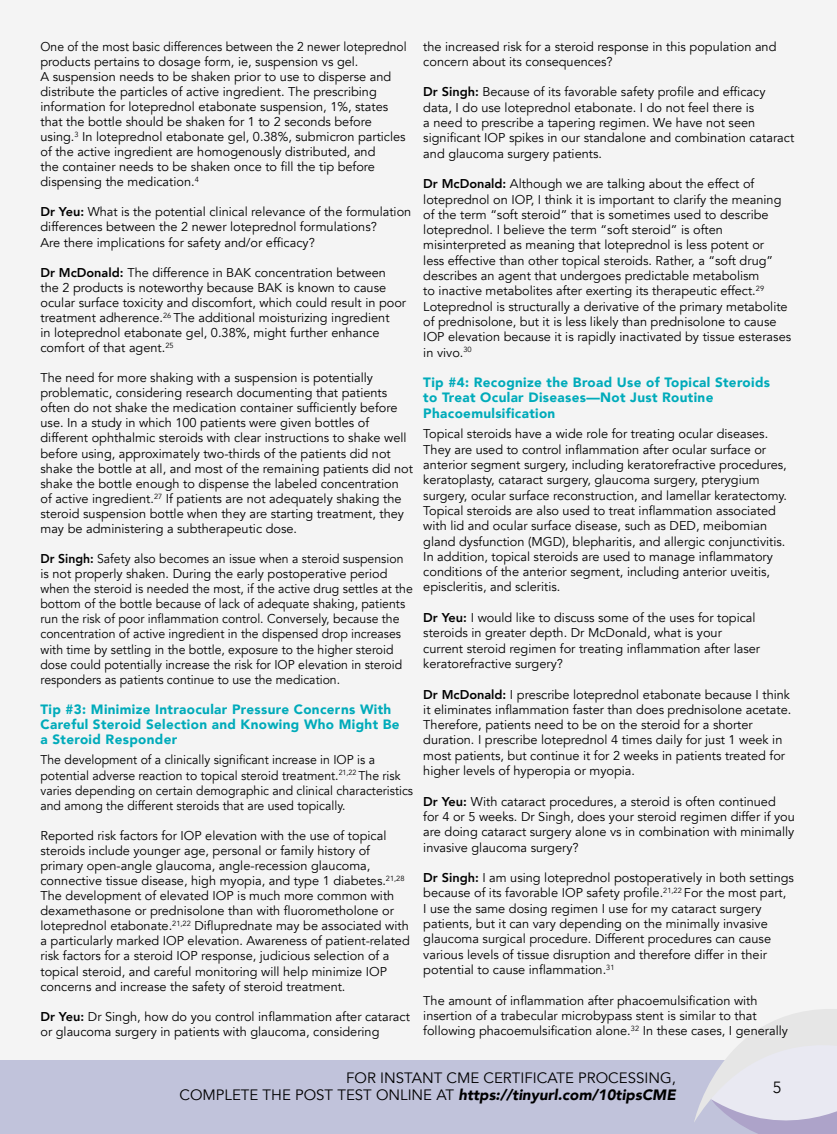
<style>
.page{position:relative;width:837px;height:1134px;background:#fff}
.page>*{position:absolute;margin:0;border:0;box-sizing:border-box;transform-origin:0 0}
.t1{font:300 16.2px "Avenir";color:#000}
.t2{font:15px/16.5px "Avenir";color:#000;text-align:right}
.t3{font:900 13.5px/15.1px "Avenir";letter-spacing:.025em;color:#00abba}
.t4{font:12.75px/15.3px "Avenir";color:#000}
.t5{font:12.75px/15px "Avenir";color:#000;scale:.96 1}
.t6{font:12.75px/15px "Avenir";color:#000;scale:.95 1}
.s1{font-weight:800}
.s2{font-weight:900;font-style:italic}
</style>
<div class="page">
<div style="left:0;top:1059px;width:837px;height:75px;background:#c1c3db"></div>
<div style="left:0;top:0;width:837px;height:1059px;background:#f4f4f4"></div>
<svg style="left:694px;top:1009px;width:143px;height:125px"></svg>
<p class="t6" style="left:40px;top:39px;width:387px">One of the most basic differences between the 2 newer loteprednol products pertains to dosage form, ie, suspension vs gel.<br>A suspension needs to be shaken prior to use to disperse and distribute the particles of active ingredient. The prescribing information for loteprednol etabonate suspension, 1%, states that the bottle should be shaken for 1 to 2 seconds before using.<sup>3</sup> In loteprednol etabonate gel, 0.38%, submicron particles of the active ingredient are homogenously distributed, and<br>the container needs to be shaken once to fill the tip before dispensing the medication.<sup>4</sup></p>
<p class="t4" style="left:40px;top:205px;width:372px"><span class="s1">Dr Yeu:</span> What is the potential clinical relevance of the formulation differences between the 2 newer loteprednol formulations?<br>Are there implications for safety and/or efficacy?</p>
<p class="t4" style="left:40px;top:265px;width:367px"><span class="s1">Dr McDonald:</span> The difference in BAK concentration between the 2 products is noteworthy because BAK is known to cause ocular surface toxicity and discomfort, which could result in poor treatment adherence.<sup>26</sup> The additional moisturizing ingredient<br>in loteprednol etabonate gel, 0.38%, might further enhance comfort of that agent.<sup>25</sup></p>
<p class="t4" style="left:40px;top:371px;width:374px">The need for more shaking with a suspension is potentially problematic, considering research documenting that patients often do not shake the medication container sufficiently before use. In a study in which 100 patients were given bottles of different ophthalmic steroids with clear instructions to shake well before using, approximately two-thirds of the patients did not shake the bottle at all, and most of the remaining patients did not shake the bottle enough to dispense the labeled concentration of active ingredient.<sup>27</sup> If patients are not adequately shaking the steroid suspension bottle when they are starting treatment, they may be administering a subtherapeutic dose.</p>
<p class="t5" style="left:40px;top:551px;width:389px"><span class="s1">Dr Singh:</span> Safety also becomes an issue when a steroid suspension is not properly shaken. During the early postoperative period when the steroid is needed the most, if the active drug settles at the bottom of the bottle because of lack of adequate shaking, patients run the risk of poor inflammation control. Conversely, because the concentration of active ingredient in the dispensed drop increases with time by settling in the bottle, exposure to the higher steroid dose could potentially increase the risk for IOP elevation in steroid responders as patients continue to use the medication.</p>
<p class="t3" style="left:40px;top:701px;width:361px">Tip #3: Minimize Intraocular Pressure Concerns With<br>Careful Steroid Selection and Knowing Who Might Be a Steroid Responder</p>
<p class="t5" style="left:40px;top:753px;width:390px">The development of a clinically significant increase in IOP is a potential adverse reaction to topical steroid treatment.<sup>21,22</sup> The risk varies depending on certain demographic and clinical characteristics and among the different steroids that are used topically.</p>
<p class="t4" style="left:40px;top:828px;width:371px">Reported risk factors for IOP elevation with the use of topical steroids include younger age, personal or family history of primary open-angle glaucoma, angle-recession glaucoma, connective tissue disease, high myopia, and type 1 diabetes.<sup>21,28<br></sup>The development of elevated IOP is much more common with dexamethasone or prednisolone than with fluorometholone or loteprednol etabonate.<sup>21,22</sup> Difluprednate may be associated with a particularly marked IOP elevation. Awareness of patient-related risk factors for a steroid IOP response, judicious selection of a topical steroid, and careful monitoring will help minimize IOP concerns and increase the safety of steroid treatment.</p>
<p class="t4" style="left:40px;top:1009px;width:371px"><span class="s1">Dr Yeu:</span> Dr Singh, how do you control inflammation after cataract or glaucoma surgery in patients with glaucoma, considering</p>
<p class="t4" style="left:423px;top:39px;width:355px">the increased risk for a steroid response in this population and concern about its consequences?</p>
<p class="t4" style="left:423px;top:85px;width:372px"><span class="s1">Dr Singh:</span> Because of its favorable safety profile and efficacy data, I do use loteprednol etabonate. I do not feel there is<br>a need to prescribe a tapering regimen. We have not seen significant IOP spikes in our standalone and combination cataract and glaucoma surgery patients.</p>
<p class="t4" style="left:423px;top:176px;width:369px"><span class="s1">Dr McDonald:</span> Although we are talking about the effect of loteprednol on IOP, I think it is important to clarify the meaning of the term “soft steroid” that is sometimes used to describe loteprednol. I believe the term “soft steroid” is often misinterpreted as meaning that loteprednol is less potent or<br>less effective than other topical steroids. Rather, a “soft drug” describes an agent that undergoes predictable metabolism<br>to inactive metabolites after exerting its therapeutic effect.<sup>29<br></sup>Loteprednol is structurally a derivative of the primary metabolite of prednisolone, but it is less likely than prednisolone to cause IOP elevation because it is rapidly inactivated by tissue esterases in vivo.<sup>30</sup></p>
<p class="t3" style="left:423px;top:374px;width:348px">Tip #4: Recognize the Broad Use of Topical Steroids to Treat Ocular Diseases—Not Just Routine<br>Phacoemulsification</p>
<p class="t4" style="left:423px;top:427px;width:365px">Topical steroids have a wide role for treating ocular diseases.<br>They are used to control inflammation after ocular surface or anterior segment surgery, including keratorefractive procedures, keratoplasty, cataract surgery, glaucoma surgery, pterygium surgery, ocular surface reconstruction, and lamellar keratectomy.<br>Topical steroids are also used to treat inflammation associated with lid and ocular surface disease, such as DED, meibomian gland dysfunction (MGD), blepharitis, and allergic conjunctivitis.<br>In addition, topical steroids are used to manage inflammatory conditions of the anterior segment, including anterior uveitis, episcleritis, and scleritis.</p>
<p class="t4" style="left:423px;top:610px;width:338px"><span class="s1">Dr Yeu:</span> I would like to discuss some of the uses for topical steroids in greater depth. Dr McDonald, what is your current steroid regimen for treating inflammation after laser keratorefractive surgery?</p>
<p class="t4" style="left:423px;top:687px;width:370px"><span class="s1">Dr McDonald:</span> I prescribe loteprednol etabonate because I think it eliminates inflammation faster than does prednisolone acetate.<br>Therefore, patients need to be on the steroid for a shorter duration. I prescribe loteprednol 4 times daily for just 1 week in most patients, but continue it for 2 weeks in patients treated for higher levels of hyperopia or myopia.</p>
<p class="t4" style="left:423px;top:794px;width:373px"><span class="s1">Dr Yeu:</span> With cataract procedures, a steroid is often continued<br>for 4 or 5 weeks. Dr Singh, does your steroid regimen differ if you are doing cataract surgery alone vs in combination with minimally invasive glaucoma surgery?</p>
<p class="t4" style="left:423px;top:870px;width:372px"><span class="s1">Dr Singh:</span> I am using loteprednol postoperatively in both settings because of its favorable IOP safety profile.<sup>21,22</sup> For the most part,<br>I use the same dosing regimen I use for my cataract surgery patients, but it can vary depending on the minimally invasive glaucoma surgical procedure. Different procedures can cause various levels of tissue disruption and therefore differ in their potential to cause inflammation.<sup>31</sup></p>
<p class="t4" style="left:423px;top:993px;width:366px">The amount of inflammation after phacoemulsification with insertion of a trabecular microbypass stent is similar to that following phacoemulsification alone.<sup>32</sup> In these cases, I generally</p>
<p class="t2" style="left:180px;top:1070px;width:498px">FOR INSTANT CME CERTIFICATE PROCESSING,<br>COMPLETE THE POST TEST ONLINE AT <span class="s2">https://tinyurl.com/10tipsCME</span></p>
<p class="t1" style="left:773px;top:1078px;width:10px">5</p>
</div>
